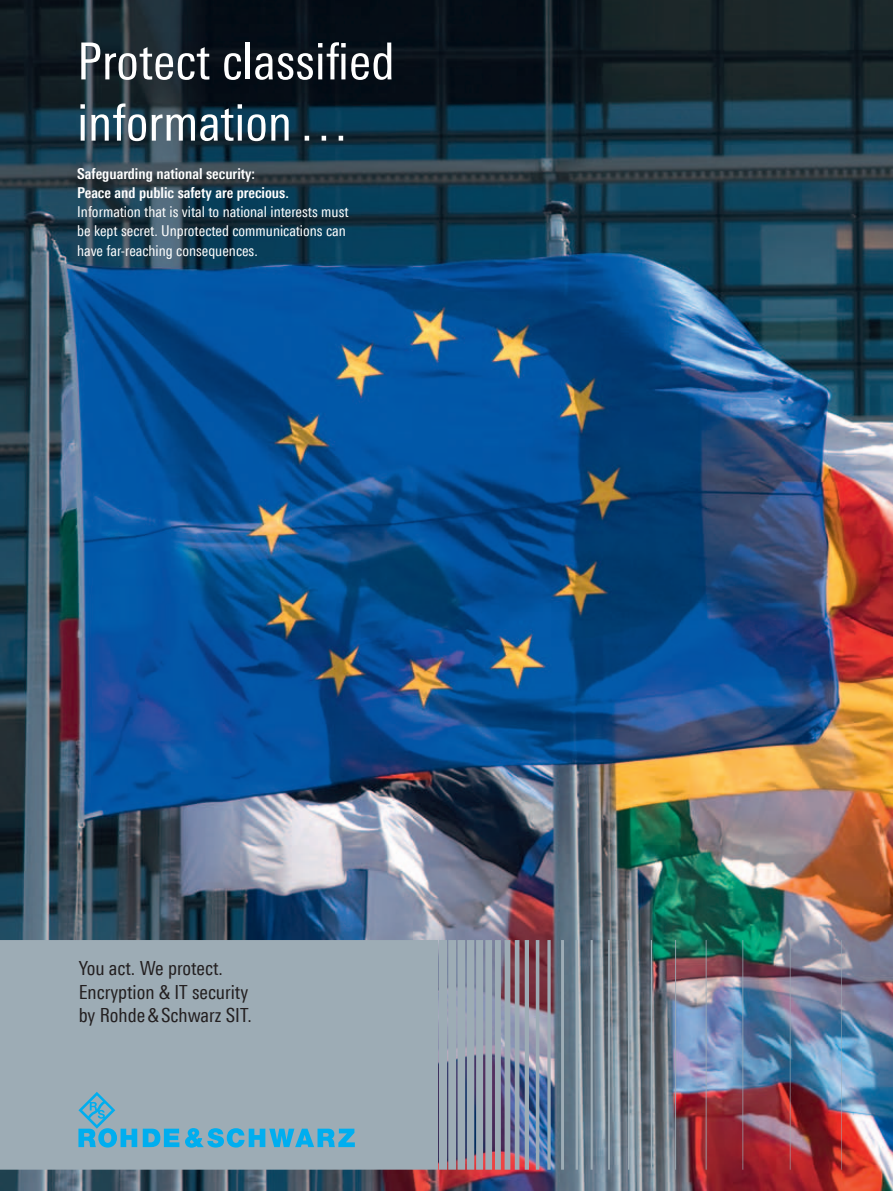
<style>
.page{position:relative;width:893px;height:1191px;background:#fff}
.page>*{position:absolute;margin:0;border:0;box-sizing:border-box;transform-origin:0 0}
.t1{font:51px/61.2px "Linotype Univers 420 Cn";color:#fff}
.t2{font:19.5px/23.4px "Linotype Univers 420 Cn";color:#231f20}
.t3{font:15px/19.2px "Linotype Univers 420 Cn";color:#fff}
.t4{font:700 15px/19.2px "Linotype Univers 620 Cn";color:#fff}
</style>
<div class="page">
<img style="left:0;top:0;width:893px;height:1191px">
<img style="left:0;top:940px;width:842px;height:229px">
<svg style="left:143px;top:1128px;width:36px;height:19px"></svg>
<svg style="left:78px;top:1091px;width:59px;height:56px"></svg>
<svg style="left:185px;top:1128px;width:170px;height:19px"></svg>
<h1 class="t1" style="left:77px;top:30px;width:319px">Protect classified information…</h1>
<p class="t4" style="left:77px;top:164px;width:213px">Safeguarding national security:<br>Peace and public safety are precious.</p>
<p class="t3" style="left:77px;top:202px;width:273px">Information that is vital to national interests must be kept secret. Unprotected communications can have far-reaching consequences.</p>
<h2 class="t2" style="left:79px;top:956px;width:175px">You act. We protect.<br>Encryption &amp; IT security by Rohde&amp;Schwarz SIT.</h2>
</div>
